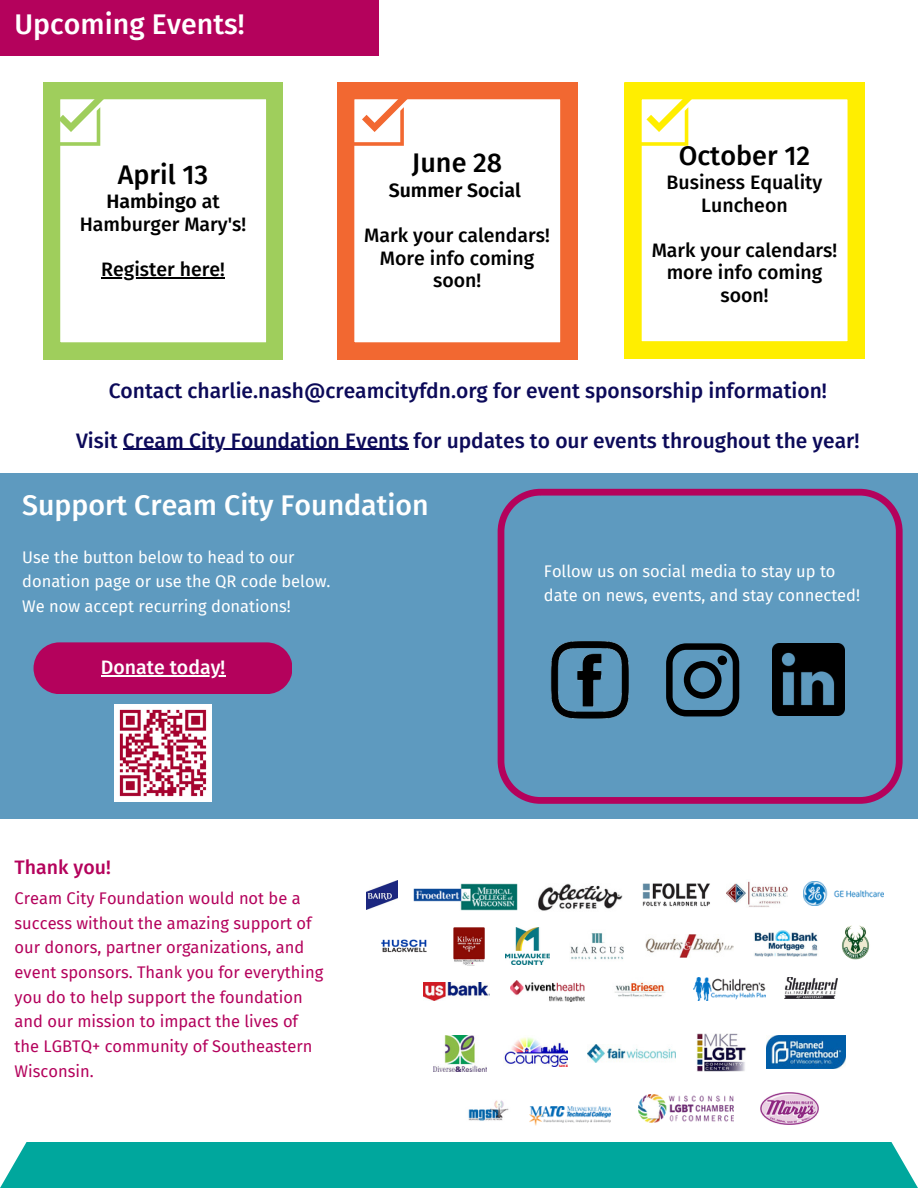
<style>
.page{position:relative;width:918px;height:1188px;background:#fff}
.page>*{position:absolute;margin:0;border:0;box-sizing:border-box;transform-origin:0 0}
.t1{font:500 28.5px "Fira Sans";color:#fff}
.t2{font:500 27px "Fira Sans";color:#000}
.t3{font:500 21px "Fira Sans";color:#0c0a59}
.t4{font:500 19.5px/22.5px "Fira Sans";color:#000;text-align:center}
.t5{font:600 19.5px "Fira Sans";color:#000}
.t6{font:500 19.5px "Fira Sans";color:#fff}
.t7{font:500 19.5px "Fira Sans";color:#b4025c}
.t8{font:16.5px/24.8px "Fira Sans";color:#b4025c}
.t9{font:16.5px/24.8px "Fira Sans";color:#fff}
.s1{font-weight:600}
</style>
<div class="page">
<div style="left:0;top:1142px;width:918px;height:46px;background:#00a79d"></div>
<div style="left:0;top:0;width:379px;height:56px;background:#b4025c"></div>
<svg style="left:43px;top:82px;width:240px;height:277px"></svg>
<hr style="left:101px;top:277px;width:124px;height:1px;background:#000">
<svg style="left:337px;top:82px;width:240px;height:277px"></svg>
<svg style="left:625px;top:82px;width:239px;height:276px"></svg>
<svg style="left:47px;top:92px;width:60px;height:54px"></svg>
<svg style="left:350px;top:92px;width:60px;height:54px"></svg>
<svg style="left:635px;top:92px;width:60px;height:54px"></svg>
<div style="left:0;top:473px;width:918px;height:345px;background:#5e9abf"></div>
<div style="left:34px;top:642px;width:258px;height:52px;background:#b4025c"></div>
<hr style="left:101px;top:675px;width:124px;height:1px;background:#fff">
<img style="left:114px;top:704px;width:98px;height:98px">
<svg style="left:498px;top:489px;width:405px;height:315px"></svg>
<img style="left:772px;top:643px;width:72px;height:72px">
<svg style="left:666px;top:643px;width:73px;height:73px"></svg>
<img style="left:548px;top:637px;width:85px;height:85px">
<img style="left:366px;top:880px;width:32px;height:29px">
<img style="left:414px;top:883px;width:103px;height:27px">
<img style="left:538px;top:883px;width:85px;height:28px">
<img style="left:642px;top:883px;width:68px;height:24px">
<img style="left:727px;top:881px;width:60px;height:26px">
<img style="left:804px;top:882px;width:80px;height:23px">
<img style="left:381px;top:939px;width:46px;height:14px">
<img style="left:841px;top:925px;width:29px;height:35px">
<img style="left:453px;top:928px;width:32px;height:38px">
<img style="left:505px;top:927px;width:44px;height:37px">
<img style="left:570px;top:933px;width:54px;height:27px">
<img style="left:646px;top:934px;width:88px;height:24px">
<img style="left:754px;top:931px;width:64px;height:26px">
<img style="left:785px;top:978px;width:53px;height:20px">
<img style="left:424px;top:982px;width:65px;height:18px">
<img style="left:510px;top:981px;width:75px;height:21px">
<img style="left:614px;top:982px;width:51px;height:15px">
<img style="left:694px;top:978px;width:72px;height:22px">
<img style="left:433px;top:1035px;width:53px;height:36px">
<img style="left:504px;top:1037px;width:64px;height:30px">
<img style="left:587px;top:1044px;width:88px;height:18px">
<img style="left:529px;top:1106px;width:81px;height:19px">
<img style="left:468px;top:1100px;width:41px;height:21px">
<img style="left:697px;top:1034px;width:49px;height:38px">
<img style="left:767px;top:1036px;width:78px;height:33px">
<img style="left:639px;top:1095px;width:94px;height:28px">
<img style="left:761px;top:1093px;width:57px;height:31px">
<hr style="left:123px;top:449px;width:285px;height:1px;background:#0c0a59">
<h1 class="t1" style="left:15px;top:7px;width:231px">Upcoming Events!</h1>
<h2 class="t2" style="left:118px;top:158px;width:92px">April 13</h2>
<p class="t4" style="left:80px;top:191px;width:168px"><span class="s1">Hambingo</span> at<br>Hamburger Mary's!</p>
<p class="t4" style="left:101px;top:258px;width:125px">Register here!</p>
<h2 class="t2" style="left:412px;top:147px;width:92px">June 28</h2>
<p class="t5" style="left:389px;top:179px;width:134px">Summer Social</p>
<p class="t4" style="left:364px;top:224px;width:187px">Mark your calendars!<br>More info coming soon!</p>
<h2 class="t2" style="left:679px;top:139px;width:133px">October 12</h2>
<p class="t4" style="left:667px;top:172px;width:157px">Business Equality<br>Luncheon</p>
<p class="t4" style="left:652px;top:239px;width:187px">Mark your calendars! more info coming soon!</p>
<p class="t3" style="left:109px;top:379px;width:720px">Contact charlie.nash@creamcityfdn.org for event sponsorship information!</p>
<p class="t3" style="left:76px;top:428px;width:785px">Visit Cream City Foundation Events for updates to our events throughout the year!</p>
<h1 class="t1" style="left:22px;top:488px;width:408px">Support Cream City Foundation</h1>
<p class="t9" style="left:22px;top:545px;width:310px">Use the button below to head to our donation page or use the QR code below.<br>We now accept recurring donations!</p>
<p class="t6" style="left:101px;top:656px;width:126px">Donate today!</p>
<p class="t7" style="left:15px;top:855px;width:98px">Thank you!</p>
<p class="t8" style="left:15px;top:886px;width:310px">Cream City Foundation would not be a success without the amazing support of our donors, partner organizations, and event sponsors. Thank you for everything you do to help support the foundation and our mission to impact the lives of the LGBTQ+ community of Southeastern Wisconsin.</p>
<p class="t9" style="left:544px;top:559px;width:318px">Follow us on social media to stay up to date on news, events, and stay connected!</p>
</div>
